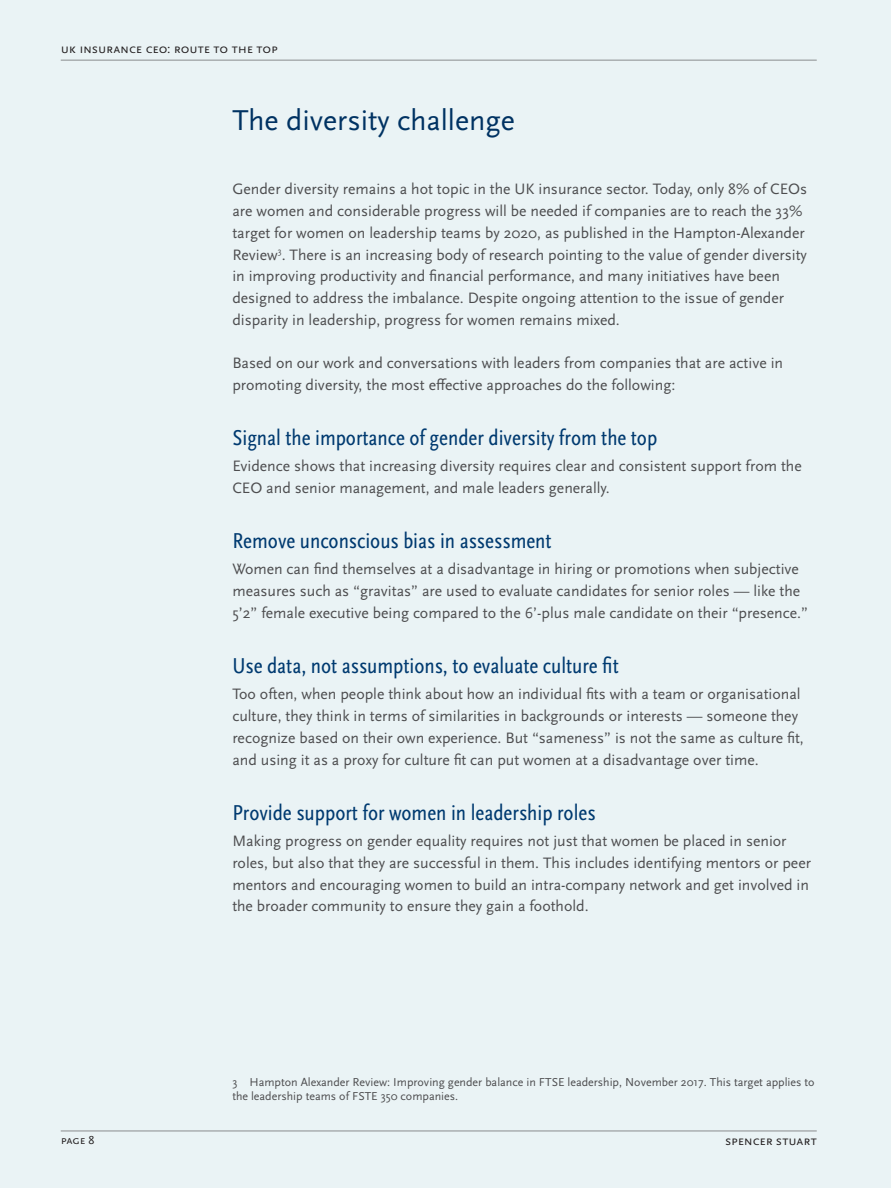
<style>
.page{position:relative;width:891px;height:1188px;background:#eaf3f5}
.page>*{position:absolute;margin:0;border:0;box-sizing:border-box;transform-origin:0 0}
.Body_Page_2_Lead_Lin{font:30px "Scala Sans Pro";color:#003262}
.Body_Header_2{font:condensed 22.5px "Scala Sans Pro";color:#003a70}
.Body-B_No_Rag{font:15.75px/21.8px "Scala Sans Pro";color:#4d4d4f}
.Page_Header{font:13.5px "Scala Sans Pro";letter-spacing:-.01em;color:#231f20}
.Page_Footer{font:13.5px "Scala Sans Pro";letter-spacing:-.015em;color:#231f20}
.Footnote{font:12px/14.4px "Scala Sans Pro";color:#4d4d4f}
.Page{font:12px "Scala Sans Pro";color:#231f20}
</style>
<div class="page">
<hr style="left:61px;top:60px;width:756px;height:1px;background:#8a8c8e">
<hr style="left:61px;top:1131px;width:756px;height:1px;background:#8a8c8e">
<p class="Page_Header" style="left:61px;top:41px;width:219px">uk insurance ceo: route to the top</p>
<p class="Body_Page_2_Lead_Lin" style="left:232px;top:103px;width:284px">The diversity challenge</p>
<p class="Body-B_No_Rag" style="left:232px;top:178px;width:576px">Gender diversity remains a hot topic in the UK insurance sector. Today, only 8% of CEOs are women and considerable progress will be needed if companies are to reach the 33% target for women on leadership teams by 2020, as published in the Hampton-Alexander Review<sup>3</sup>. There is an increasing body of research pointing to the value of gender diversity in improving productivity and financial performance, and many initiatives have been designed to address the imbalance. Despite ongoing attention to the issue of gender disparity in leadership, progress for women remains mixed.</p>
<p class="Body-B_No_Rag" style="left:232px;top:352px;width:552px">Based on our work and conversations with leaders from companies that are active in promoting diversity, the most effective approaches do the following:</p>
<p class="Body_Header_2" style="left:232px;top:425px;width:426px">Signal the importance of gender diversity from the top</p>
<p class="Body-B_No_Rag" style="left:232px;top:455px;width:571px">Evidence shows that increasing diversity requires clear and consistent support from the<br>CEO and senior management, and male leaders generally.</p>
<p class="Body_Header_2" style="left:232px;top:528px;width:321px">Remove unconscious bias in assessment</p>
<p class="Body-B_No_Rag" style="left:232px;top:558px;width:577px">Women can find themselves at a disadvantage in hiring or promotions when subjective measures such as “gravitas” are used to evaluate candidates for senior roles — like the<br>5’2” female executive being compared to the 6’-plus male candidate on their “presence.”</p>
<p class="Body_Header_2" style="left:232px;top:653px;width:388px">Use data, not assumptions, to evaluate culture fit</p>
<p class="Body-B_No_Rag" style="left:232px;top:683px;width:573px">Too often, when people think about how an individual fits with a team or organisational culture, they think in terms of similarities in backgrounds or interests — someone they recognize based on their own experience. But “sameness” is not the same as culture fit, and using it as a proxy for culture fit can put women at a disadvantage over time.</p>
<p class="Body_Header_2" style="left:232px;top:799px;width:365px">Provide support for women in leadership roles</p>
<p class="Body-B_No_Rag" style="left:232px;top:830px;width:580px">Making progress on gender equality requires not just that women be placed in senior roles, but also that they are successful in them. This includes identifying mentors or peer mentors and encouraging women to build an intra-company network and get involved in the broader community to ensure they gain a foothold.</p>
<p class="Footnote" style="left:232px;top:1075px;width:584px">3 Hampton Alexander Review: Improving gender balance in FTSE leadership, November 2017. This target applies to the leadership teams of FSTE 350 companies.</p>
<p class="Page" style="left:61px;top:1133px;width:35px">page 8</p>
<p class="Page_Footer" style="left:725px;top:1133px;width:93px">spencer stuart</p>
</div>
